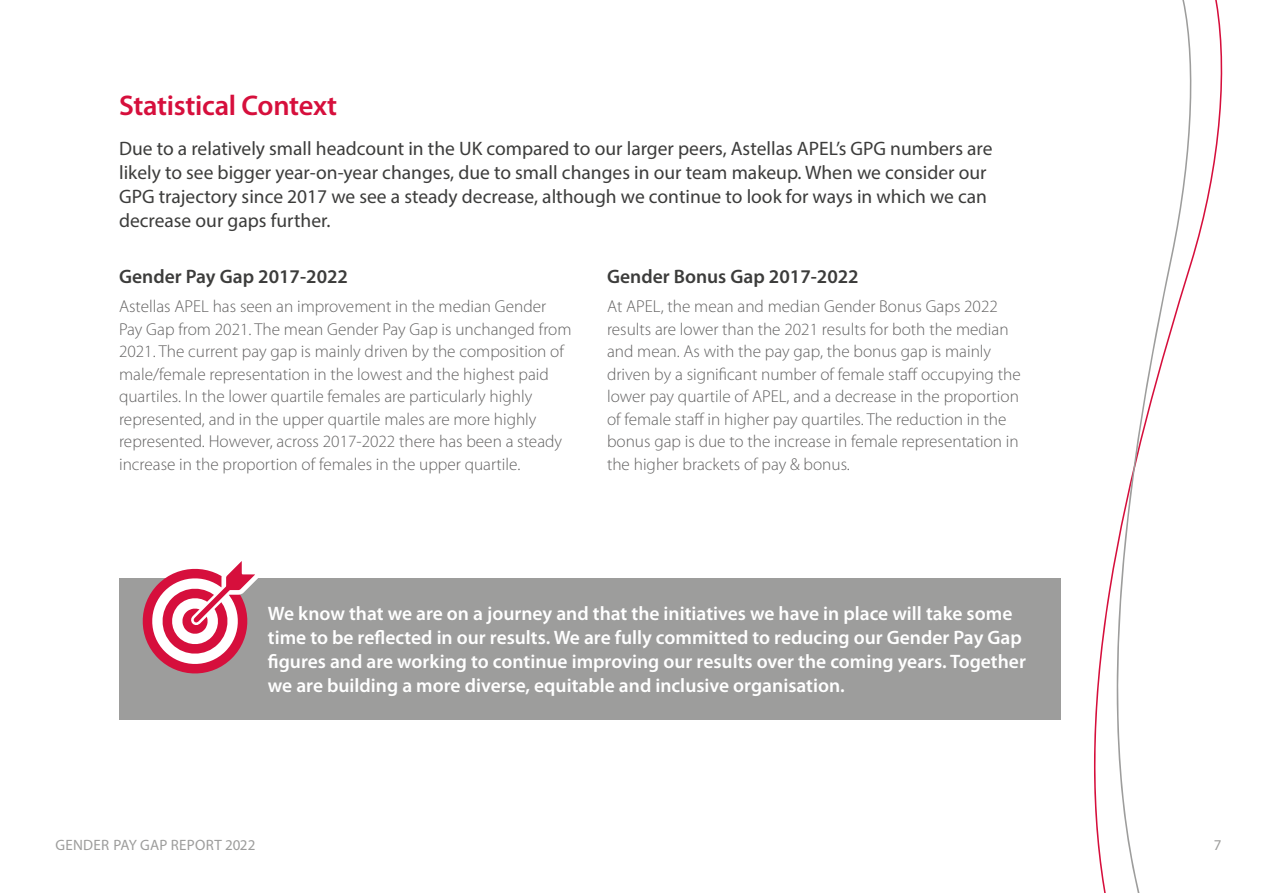
<style>
.page{position:relative;width:1263px;height:893px;background:#fff}
.page>*{position:absolute;margin:0;border:0;box-sizing:border-box;transform-origin:0 0}
.t1{font:600 28.5px "Myriad Pro";letter-spacing:-.01em;color:#d60f3c}
.t2{font:19.5px/24px "Myriad Pro";color:#3c3c3b}
.t3{font:600 19.5px/24px "Myriad Pro";color:#fff}
.t4{font:600 19.5px "Myriad Pro";color:#3c3c3b}
.t5{font:300 17.25px/22.5px "Myriad Pro";color:#646363}
.t6{font:15px "Myriad Pro";letter-spacing:.02em;color:#9d9d9c}
</style>
<div class="page">
<div style="left:120px;top:578px;width:941px;height:142px;background:#9d9d9c"></div>
<svg style="left:142px;top:561px;width:116px;height:112px"></svg>
<svg style="left:1197px;top:0;width:26px;height:245px"></svg>
<svg style="left:1094px;top:0;width:103px;height:893px"></svg>
<h1 class="t1" style="left:119px;top:90px;width:220px">Statistical Context</h1>
<p class="t2" style="left:119px;top:136px;width:875px">Due to a relatively small headcount in the UK compared to our larger peers, Astellas APEL’s GPG numbers are likely to see bigger year-on-year changes, due to small changes in our team makeup. When we consider our GPG trajectory since 2017 we see a steady decrease, although we continue to look for ways in which we can decrease our gaps further.</p>
<p class="t4" style="left:119px;top:266px;width:230px">Gender Pay Gap 2017-2022</p>
<p class="t5" style="left:119px;top:295px;width:454px">Astellas APEL has seen an improvement in the median Gender Pay Gap from 2021. The mean Gender Pay Gap is unchanged from 2021. The current pay gap is mainly driven by the composition of male/female representation in the lowest and the highest paid quartiles. In the lower quartile females are particularly highly represented, and in the upper quartile males are more highly represented. However, across 2017-2022 there has been a steady increase in the proportion of females in the upper quartile.</p>
<p class="t4" style="left:607px;top:266px;width:253px">Gender Bonus Gap 2017-2022</p>
<p class="t5" style="left:607px;top:295px;width:415px">At APEL, the mean and median Gender Bonus Gaps 2022 results are lower than the 2021 results for both the median and mean. As with the pay gap, the bonus gap is mainly driven by a significant number of female staff occupying the lower pay quartile of APEL, and a decrease in the proportion of female staff in higher pay quartiles. The reduction in the bonus gap is due to the increase in female representation in the higher brackets of pay &amp; bonus.</p>
<p class="t3" style="left:268px;top:602px;width:759px">We know that we are on a journey and that the initiatives we have in place will take some time to be reflected in our results. We are fully committed to reducing our Gender Pay Gap figures and are working to continue improving our results over the coming years. Together we are building a more diverse, equitable and inclusive organisation.</p>
<p class="t6" style="left:55px;top:836px;width:201px">GENDER PAY GAP REPORT 2022</p>
<p class="t6" style="left:1214px;top:836px;width:9px">7</p>
</div>
